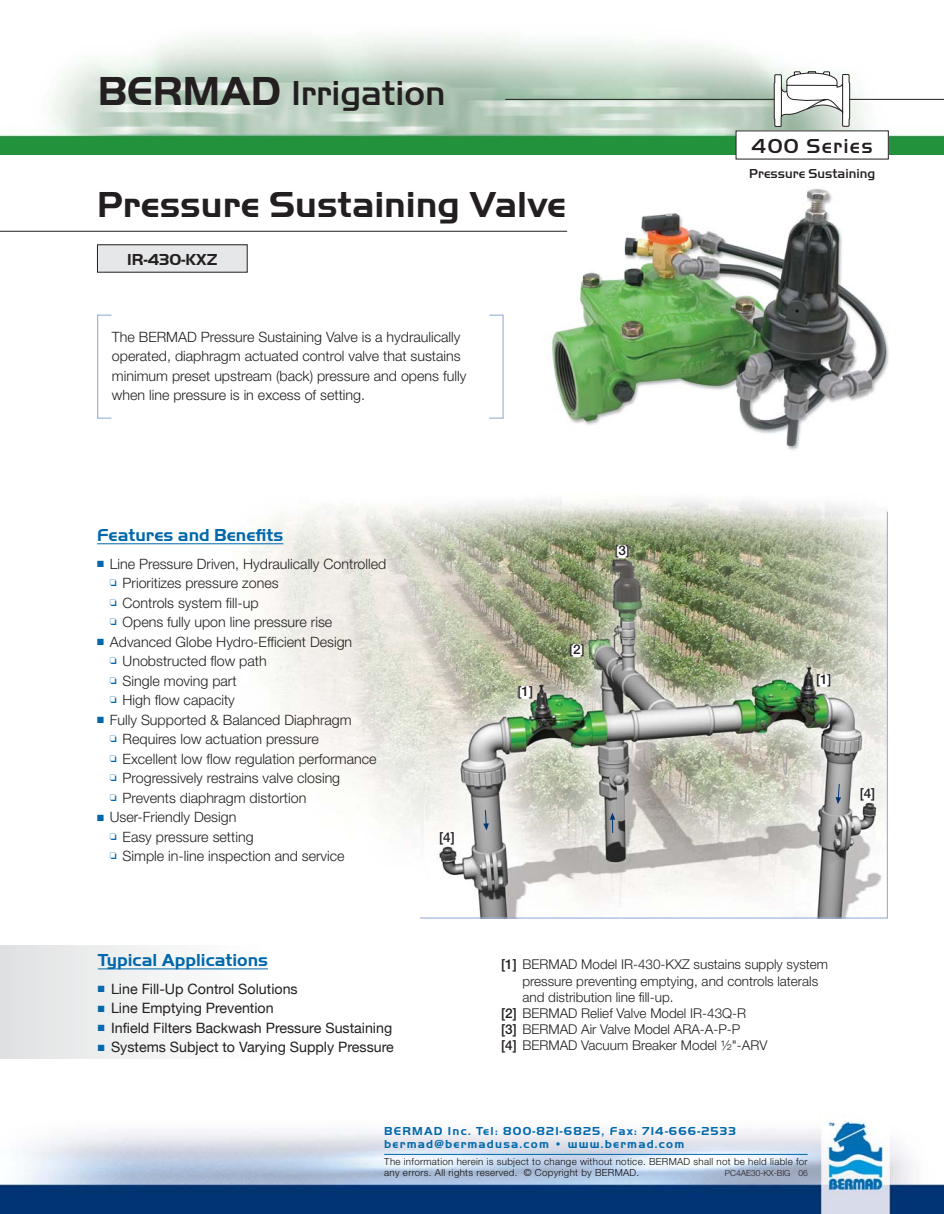
<style>
.page{position:relative;width:944px;height:1214px;background:#fff}
.page>*{position:absolute;margin:0;border:0;box-sizing:border-box;transform-origin:0 0}
.t1{font:700 37.5px "Handel Got D";color:#231f20}
.t2{font:500 36px "Handel Got D";color:#231f20}
.t3{font:500 21px "Handel Got D";letter-spacing:.06em;color:#231f20}
.t4{font:700 18px "Handel Got D";color:#0068ab}
.t5{font:700 16.5px "Handel Got D";color:#231f20}
.t6{font:300 14.25px/19.5px "Helvetica Neue";color:#231f20}
.t7{font:14.25px "Helvetica Neue";color:#231f20}
.t8{font:300 13.5px "Helvetica Neue";color:#231f20}
.t9{font:500 13.5px "Handel Got D";color:#231f20}
.t10{font:500 13.5px "Helvetica Neue";color:#231f20}
.t11{font:700 12px/13.5px "Handel Got D";letter-spacing:.1em;color:#0068ab}
.t12{font:300 9.75px/10.5px "Helvetica Neue";letter-spacing:.03em;color:#111112}
.t13{font:300 8.4px "Helvetica Neue";color:#231f20}
.s1{font-weight:700;font-size:42px}
.s2{color:#0068ab}
.s3{font-weight:500}
</style>
<div class="page">
<img style="left:0;top:36px;width:944px;height:118px">
<hr style="left:505px;top:99px;width:439px;height:1px;background:#231f20">
<svg style="left:773px;top:71px;width:77px;height:56px"></svg>
<div style="left:736px;top:131px;width:152px;height:28px;background:#fff"></div>
<img style="left:0;top:1115px;width:944px;height:98px">
<hr style="left:384px;top:1154px;width:423px;height:1px;background:#0068ab">
<img style="left:536px;top:189px;width:353px;height:261px">
<hr style="left:0;top:231px;width:567px;height:1px;background:#231f20">
<div style="left:97px;top:245px;width:150px;height:27px;background:#e6e7e8"></div>
<div style="left:97px;top:244px;width:150px;height:28px;border:1px solid #231f20"></div>
<svg style="left:97px;top:314px;width:407px;height:105px"></svg>
<div style="left:0;top:945px;width:468px;height:113px;background:linear-gradient(to right,#e5e7e8,#fff)"></div>
<hr style="left:98px;top:968px;width:170px;height:1px;background:#0068ab">
<img style="left:97px;top:499px;width:761px;height:334px">
<hr style="left:97px;top:543px;width:186px;height:1px;background:#0068ab">
<img style="left:419px;top:510px;width:469px;height:409px">
<div style="left:615px;top:545px;width:14px;height:12px;background:#fff"></div>
<div style="left:518px;top:686px;width:14px;height:13px;background:#fff"></div>
<div style="left:817px;top:674px;width:13px;height:13px;background:#fff"></div>
<div style="left:860px;top:788px;width:14px;height:13px;background:#fff"></div>
<div style="left:440px;top:832px;width:14px;height:13px;background:#fff"></div>
<div style="left:570px;top:644px;width:14px;height:12px;background:#fff"></div>
<svg style="left:483px;top:809px;width:6px;height:21px"></svg>
<svg style="left:609px;top:812px;width:6px;height:21px"></svg>
<svg style="left:835px;top:783px;width:6px;height:21px"></svg>
<h2 class="t2" style="left:98px;top:71px;width:349px"><span class="s1">BERMAD</span> Irrigation</h2>
<h1 class="t1" style="left:97px;top:190px;width:470px">Pressure Sustaining Valve</h1>
<p class="t5" style="left:127px;top:253px;width:92px">IR-430-KXZ</p>
<p class="t6" style="left:112px;top:328px;width:356px">The BERMAD Pressure Sustaining Valve is a hydraulically operated, diaphragm actuated control valve that sustains minimum preset upstream (back) pressure and opens fully when line pressure is in excess of setting.</p>
<p class="t4" style="left:97px;top:528px;width:188px">Features and Benefits</p>
<p class="t6" style="left:110px;top:555px;width:278px;text-indent:-13px"><span class="s2">■</span> Line Pressure Driven, Hydraulically Controlled <sup>❏</sup> Prioritizes pressure zones<br><sup>❏</sup> Controls system fill-up<br><sup>❏</sup> Opens fully upon line pressure rise</p>
<p class="t6" style="left:110px;top:633px;width:244px;text-indent:-13px"><span class="s2">■</span> Advanced Globe Hydro-Efficient Design <sup>❏</sup> Unobstructed flow path<br><sup>❏</sup> Single moving part<br><sup>❏</sup> High flow capacity</p>
<p class="t6" style="left:110px;top:711px;width:268px;text-indent:-13px"><span class="s2">■</span> Fully Supported &amp; Balanced Diaphragm<br><sup>❏</sup> Requires low actuation pressure<br><sup>❏</sup> Excellent low flow regulation performance <sup>❏</sup> Progressively restrains valve closing<br><sup>❏</sup> Prevents diaphragm distortion</p>
<p class="t6" style="left:110px;top:809px;width:236px;text-indent:-13px"><span class="s2">■</span> User-Friendly Design<br><sup>❏</sup> Easy pressure setting<br><sup>❏</sup> Simple in-line inspection and service</p>
<p class="t10" style="left:439px;top:832px;width:17px">[4]</p>
<p class="t10" style="left:517px;top:686px;width:17px">[1]</p>
<p class="t10" style="left:614px;top:545px;width:17px">[3]</p>
<p class="t10" style="left:569px;top:644px;width:17px">[2]</p>
<h3 class="t3" style="left:751px;top:134px;width:123px">400 Series</h3>
<p class="t9" style="left:749px;top:166px;width:127px">Pressure Sustaining</p>
<p class="t10" style="left:816px;top:674px;width:17px">[1]</p>
<p class="t10" style="left:859px;top:789px;width:17px">[4]</p>
<p class="t4" style="left:98px;top:953px;width:172px">Typical Applications</p>
<p class="t7" style="left:98px;top:980px;width:201px"><span class="s2">■</span> Line Fill-Up Control Solutions</p>
<p class="t7" style="left:98px;top:999px;width:177px"><span class="s2">■</span> Line Emptying Prevention</p>
<p class="t7" style="left:98px;top:1019px;width:296px"><span class="s2">■</span> Infield Filters Backwash Pressure Sustaining</p>
<p class="t7" style="left:98px;top:1038px;width:297px"><span class="s2">■</span> Systems Subject to Varying Supply Pressure</p>
<p class="t8" style="left:501px;top:959px;width:328px"><span class="s3">[1]</span> BERMAD Model IR-430-KXZ sustains supply system</p>
<p class="t8" style="left:522px;top:976px;width:297px">pressure preventing emptying, and controls laterals</p>
<p class="t8" style="left:522px;top:992px;width:152px">and distribution line fill-up.</p>
<p class="t8" style="left:501px;top:1008px;width:246px"><span class="s3">[2]</span> BERMAD Relief Valve Model IR-43Q-R</p>
<p class="t8" style="left:501px;top:1024px;width:241px"><span class="s3">[3]</span> BERMAD Air Valve Model ARA-A-P-P</p>
<p class="t8" style="left:501px;top:1040px;width:268px"><span class="s3">[4]</span> BERMAD Vacuum Breaker Model ½"-ARV</p>
<p class="t11" style="left:384px;top:1125px;width:353px">BERMAD Inc. Tel: 800-821-6825, Fax: 714-666-2533 bermad@bermadusa.com • www.bermad.com</p>
<p class="t12" style="left:384px;top:1157px;width:425px">The information herein is subject to change without notice. BERMAD shall not be held liable for any errors. All rights reserved. © Copyright by BERMAD.</p>
<p class="t13" style="left:724px;top:1169px;width:84px">PC4AE30-KX-BIG 06</p>
</div>
